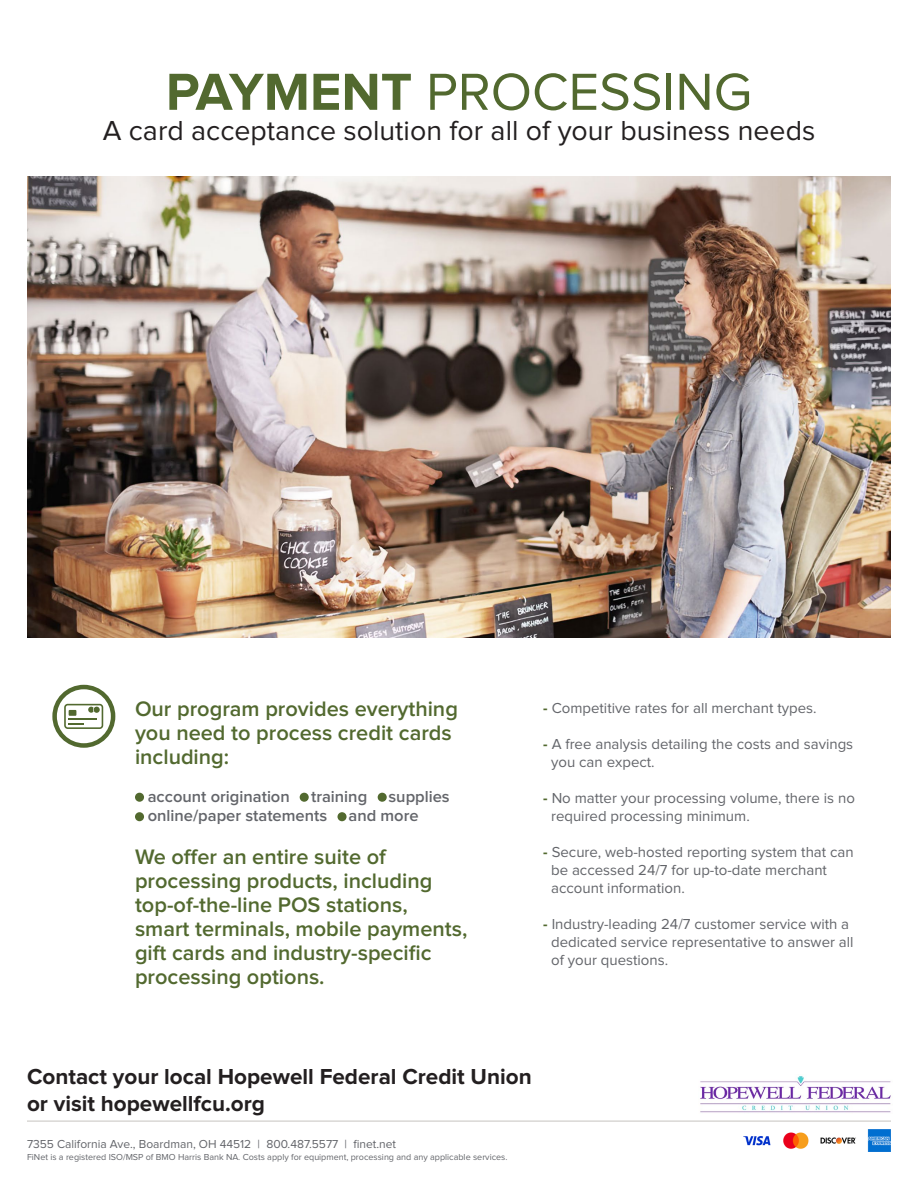
<style>
.page{position:relative;width:918px;height:1188px;background:#fff}
.page>*{position:absolute;margin:0;border:0;box-sizing:border-box;transform-origin:0 0}
.t1{font:54px "Proxima Nova";color:#52692f}
.t2{font:28.5px "Proxima Nova";color:#231f20}
.t3{font:700 22.5px/27px "Proxima Nova";color:#231f20}
.t4{font:600 21.75px/24px "Proxima Nova";color:#52692f}
.t5{font:600 16.5px "Proxima Nova";color:#63656a}
.t6{font:15px/18px "Proxima Nova";color:#63656a}
.t7{font:12px "Proxima Nova";color:#63656a}
.t8{font:9px "Proxima Nova";color:#63656a}
.s1{font-weight:700}
.s2{font-weight:700;color:#52692f}
</style>
<div class="page">
<img style="left:744px;top:1129px;width:147px;height:23px">
<hr style="left:27px;top:1120px;width:864px;height:2px;background:#d9d7d5">
<img style="left:700px;top:1076px;width:191px;height:37px">
<svg style="left:52px;top:685px;width:63px;height:63px"></svg>
<img style="left:27px;top:177px;width:864px;height:460px">
<div style="left:135px;top:793px;width:9px;height:9px;background:#52692f;border-radius:50%"></div>
<div style="left:135px;top:812px;width:9px;height:9px;background:#52692f;border-radius:50%"></div>
<div style="left:338px;top:812px;width:9px;height:9px;background:#52692f;border-radius:50%"></div>
<div style="left:300px;top:793px;width:9px;height:9px;background:#52692f;border-radius:50%"></div>
<div style="left:378px;top:793px;width:9px;height:9px;background:#52692f;border-radius:50%"></div>
<p class="t1" style="left:166px;top:67px;width:588px"><span class="s1">PAYMENT</span> PROCESSING</p>
<p class="t2" style="left:103px;top:118px;width:714px">A card acceptance solution for all of your business needs</p>
<p class="t4" style="left:135px;top:698px;width:324px">Our program provides everything you need to process credit cards including:</p>
<p class="t5" style="left:148px;top:788px;width:144px">account origination</p>
<p class="t5" style="left:311px;top:788px;width:58px">training</p>
<p class="t5" style="left:389px;top:788px;width:63px">supplies</p>
<p class="t5" style="left:148px;top:808px;width:181px">online/paper statements</p>
<p class="t5" style="left:348px;top:808px;width:72px">and more</p>
<p class="t4" style="left:135px;top:845px;width:334px">We offer an entire suite of processing products, including top-of-the-line POS stations, smart terminals, mobile payments, gift cards and industry-specific processing options.</p>
<p class="t6" style="left:543px;top:700px;width:275px"><span class="s2">-</span> Competitive rates for all merchant types.</p>
<p class="t6" style="left:551px;top:736px;width:304px;text-indent:-8px"><span class="s2">-</span> A free analysis detailing the costs and savings you can expect.</p>
<p class="t6" style="left:551px;top:790px;width:305px;text-indent:-8px"><span class="s2">-</span> No matter your processing volume, there is no required processing minimum.</p>
<p class="t6" style="left:551px;top:844px;width:304px;text-indent:-8px"><span class="s2">-</span> Secure, web-hosted reporting system that can be accessed 24/7 for up-to-date merchant account information.</p>
<p class="t6" style="left:551px;top:916px;width:304px;text-indent:-8px"><span class="s2">-</span> Industry-leading 24/7 customer service with a dedicated service representative to answer all of your questions.</p>
<h3 class="t3" style="left:27px;top:1064px;width:506px">Contact your local Hopewell Federal Credit Union or visit hopewellfcu.org</h3>
<p class="t7" style="left:27px;top:1139px;width:371px">7355 California Ave., Boardman, OH 44512 | 800.487.5577 | finet.net</p>
<p class="t8" style="left:27px;top:1153px;width:482px">FiNet is a registered ISO/MSP of BMO Harris Bank NA. Costs apply for equipment, processing and any applicable services.</p>
</div>
